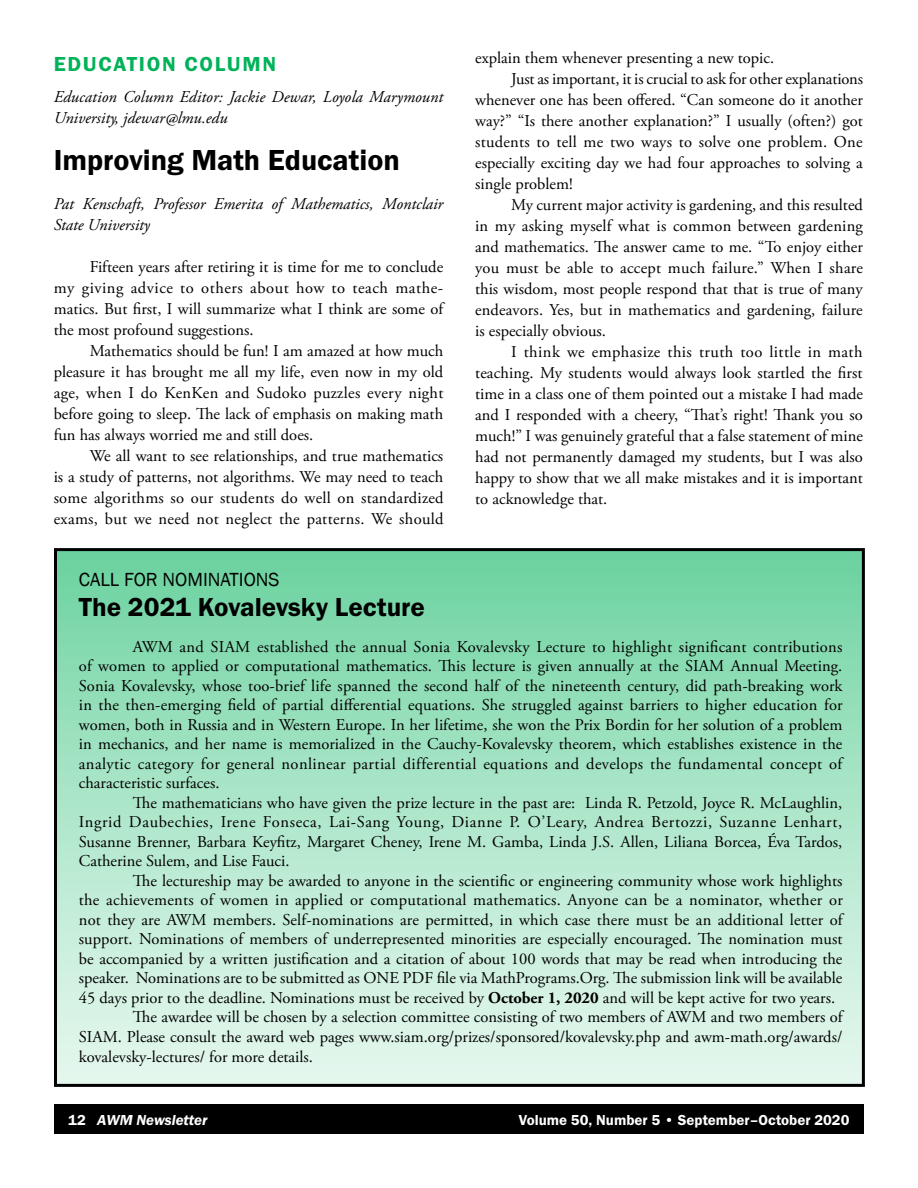
<style>
.page{position:relative;width:918px;height:1188px;background:#fff}
.page>*{position:absolute;margin:0;border:0;box-sizing:border-box;transform-origin:0 0}
.t1{font:600 30px "Franklin Gothic FS";color:#000}
.t2{font:600 27px "Franklin Gothic FS";color:#000}
.t3{font:600 21px "Franklin Gothic FS";letter-spacing:.08em;color:#00b259}
.t4{font:19.5px "Franklin Gothic";color:#000}
.t5{font:16.5px/21px "Adobe Garamond Pro";color:#000;text-align:justify}
.t6{font:italic 16.5px/21px "Adobe Garamond Pro";color:#000}
.t7{font:16.5px "Adobe Garamond Pro";letter-spacing:.025em;color:#000}
.t8{font:600 15px "Franklin Gothic FS";color:#fff}
.t9{font:italic 600 15px "Franklin Gothic FS";color:#fff}
.s1{font-weight:700}
.s2{font-style:normal}
</style>
<div class="page">
<div style="left:54px;top:1104px;width:810px;height:30px;background:#000"></div>
<div style="left:56px;top:550px;width:807px;height:535px;background:linear-gradient(to bottom,#6ed3a1,#ebf9f2)"></div>
<div style="left:54px;top:548px;width:811px;height:539px;border:3px solid #000"></div>
<p class="t3" style="left:54px;top:52px;width:224px">EDUCATION COLUMN</p>
<p class="t6" style="left:54px;top:87px;width:391px">Education Column Editor: Jackie Dewar, Loyola Marymount<br>University, jdewar@lmu.edu</p>
<h1 class="t1" style="left:54px;top:143px;width:348px">Improving Math Education</h1>
<p class="t6" style="left:54px;top:193px;width:391px">Pat Kenschaft, Professor Emerita of Mathematics, Montclair<br>State University</p>
<p class="t5" style="left:54px;top:257px;width:391px;text-indent:36px">Fifteen years after retiring it is time for me to conclude my giving advice to others about how to teach mathe&shy;matics. But first, I will summarize what I think are some of the most profound suggestions.</p>
<p class="t5" style="left:54px;top:341px;width:391px;text-indent:36px">Mathematics should be fun! I am amazed at how much pleasure it has brought me all my life, even now in my old age, when I do KenKen and Sudoko puzzles every night before going to sleep. The lack of emphasis on making math fun has always worried me and still does.</p>
<p class="t5" style="left:54px;top:446px;width:391px;text-indent:36px">We all want to see relationships, and true mathematics is a study of patterns, not algorithms. We may need to teach some algorithms so our students do well on standardized exams, but we need not neglect the patterns. We should</p>
<p class="t5" style="left:475px;top:48px;width:300px">explain them whenever presenting a new topic.</p>
<p class="t5" style="left:511px;top:69px;width:353px">Just as important, it is crucial to ask for other explanations</p>
<p class="t5" style="left:475px;top:90px;width:389px">whenever one has been offered. “Can someone do it another</p>
<p class="t5" style="left:475px;top:111px;width:389px">way?” “Is there another explanation?” I usually (often?) got</p>
<p class="t5" style="left:475px;top:132px;width:389px">students to tell me two ways to solve one problem. One</p>
<p class="t5" style="left:475px;top:153px;width:389px">especially exciting day we had four approaches to solving a</p>
<p class="t5" style="left:475px;top:174px;width:99px">single problem!</p>
<p class="t5" style="left:511px;top:195px;width:353px">My current major activity is gardening, and this resulted</p>
<p class="t5" style="left:475px;top:216px;width:389px">in my asking myself what is common between gardening</p>
<p class="t5" style="left:475px;top:237px;width:389px">and mathematics. The answer came to me. “To enjoy either</p>
<p class="t5" style="left:475px;top:258px;width:389px">you must be able to accept much failure.” When I share</p>
<p class="t5" style="left:475px;top:279px;width:389px">this wisdom, most people respond that that is true of many</p>
<p class="t5" style="left:475px;top:300px;width:389px">endeavors. Yes, but in mathematics and gardening, failure</p>
<p class="t5" style="left:475px;top:321px;width:132px">is especially obvious.</p>
<p class="t7" style="left:511px;top:342px;width:353px">I think we emphasize this truth too little in math</p>
<p class="t5" style="left:475px;top:363px;width:389px">teaching. My students would always look startled the first</p>
<p class="t5" style="left:475px;top:384px;width:389px">time in a class one of them pointed out a mistake I had made</p>
<p class="t5" style="left:475px;top:405px;width:389px">and I responded with a cheery, “That’s right! Thank you so</p>
<p class="t5" style="left:475px;top:426px;width:389px">much!” I was genuinely grateful that a false statement of mine</p>
<p class="t5" style="left:475px;top:447px;width:389px">had not permanently damaged my students, but I was also</p>
<p class="t5" style="left:475px;top:468px;width:389px">happy to show that we all make mistakes and it is important</p>
<p class="t5" style="left:475px;top:489px;width:134px">to acknowledge that.</p>
<p class="t4" style="left:79px;top:567px;width:202px">CALL FOR NOMINATIONS</p>
<h2 class="t2" style="left:79px;top:591px;width:348px">The 2021 Kovalevsky Lecture</h2>
<p class="t5" style="left:79px;top:637px;width:765px;line-height:19.5px;text-indent:54px">AWM and SIAM established the annual Sonia Kovalevsky Lecture to highlight significant contributions of women to applied or computational mathematics. This lecture is given annually at the SIAM Annual Meeting.<br>Sonia Kovalevsky, whose too-brief life spanned the second half of the nineteenth century, did path-breaking work in the then-emerging field of partial differential equations. She struggled against barriers to higher education for women, both in Russia and in Western Europe. In her lifetime, she won the Prix Bordin for her solution of a problem in mechanics, and her name is memorialized in the Cauchy-Kovalevsky theorem, which establishes existence in the analytic category for general nonlinear partial differential equations and develops the fundamental concept of characteristic surfaces.</p>
<p class="t5" style="left:79px;top:793px;width:765px;line-height:19.5px;text-indent:54px">The mathematicians who have given the prize lecture in the past are: Linda R. Petzold, Joyce R. McLaughlin, Ingrid Daubechies, Irene Fonseca, Lai-Sang Young, Dianne P. O’Leary, Andrea Bertozzi, Suzanne Lenhart, Susanne Brenner, Barbara Keyfitz, Margaret Cheney, Irene M. Gamba, Linda J.S. Allen, Liliana Borcea, Éva Tardos, Catherine Sulem, and Lise Fauci.</p>
<p class="t5" style="left:133px;top:870px;width:711px">The lectureship may be awarded to anyone in the scientific or engineering community whose work highlights</p>
<p class="t5" style="left:79px;top:890px;width:765px">the achievements of women in applied or computational mathematics. Anyone can be a nominator, whether or</p>
<p class="t5" style="left:79px;top:909px;width:765px">not they are AWM members. Self-nominations are permitted, in which case there must be an additional letter of</p>
<p class="t5" style="left:79px;top:929px;width:765px">support. Nominations of members of underrepresented minorities are especially encouraged. The nomination must</p>
<p class="t5" style="left:79px;top:948px;width:765px">be accompanied by a written justification and a citation of about 100 words that may be read when introducing the</p>
<p class="t5" style="left:79px;top:968px;width:765px">speaker. Nominations are to be submitted as ONE PDF file via MathPrograms.Org. The submission link will be available</p>
<p class="t5" style="left:79px;top:987px;width:758px">45 days prior to the deadline. Nominations must be received by <span class="s1">October 1, 2020</span> and will be kept active for two years.</p>
<p class="t5" style="left:133px;top:1007px;width:711px">The awardee will be chosen by a selection committee consisting of two members of AWM and two members of</p>
<p class="t5" style="left:79px;top:1026px;width:765px">SIAM. Please consult the award web pages www.siam.org/prizes/sponsored/kovalevsky.php and awm-math.org/awards/</p>
<p class="t5" style="left:79px;top:1047px;width:236px">kovalevsky-lectures/ for more details.</p>
<p class="t9" style="left:68px;top:1111px;width:141px"><span class="s2">12</span> AWM Newsletter</p>
<p class="t8" style="left:519px;top:1111px;width:332px">Volume 50, Number 5 • September–October 2020</p>
</div>
